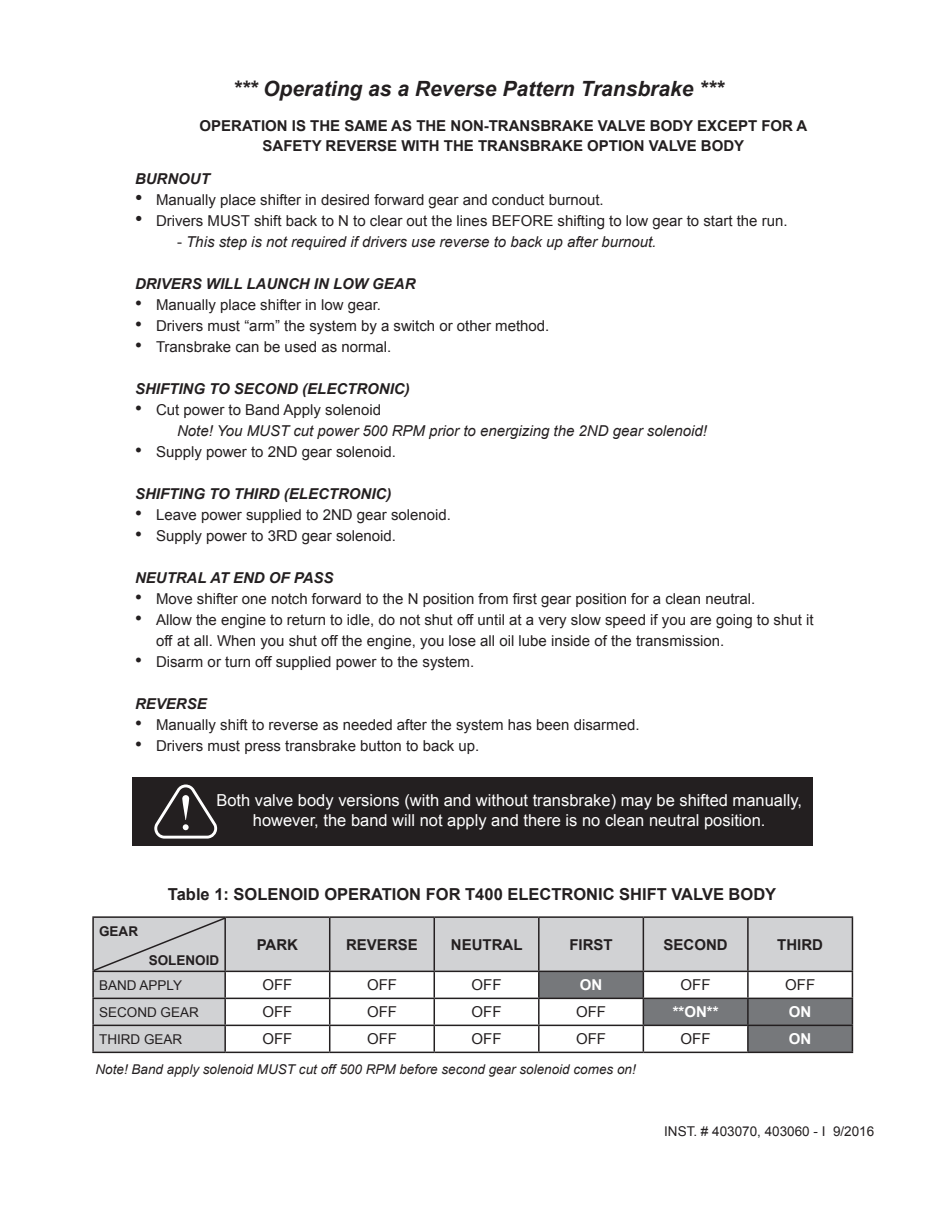
<style>
.page{position:relative;width:945px;height:1215px;background:#fff}
.page>*{position:absolute;margin:0;border:0;box-sizing:border-box;transform-origin:0 0}
.t1{font:italic 700 21px "Arial";color:#231f20}
.t2{font:16.5px/19.8px "Arial";color:#fff;text-align:center}
.t3{font:700 16.5px "Arial";color:#231f20}
.t4{font:15px/21px "Arial";color:#231f20}
.t5{font:italic 15px/21px "Arial";color:#231f20}
.t6{font:700 15px/19.5px "Arial";color:#231f20;text-align:center}
.t7{font:italic 700 15px "Arial";color:#231f20}
.t8{font:700 15px "Arial";color:#fff}
.t9{font:italic 13.5px "Arial";color:#231f20}
.t10{font:13.5px "Arial";color:#231f20}
.t11{font:700 13.5px "Arial";color:#231f20}
.s1{font-size:21px}
.s2{font-style:normal}
.s3{font-size:19.5px}
.s4{font-style:normal;font-size:19.5px}
</style>
<div class="page">
<svg style="left:94px;top:918px;width:758px;height:134px;fill:#d1d2d4"></svg>
<hr style="left:225px;top:916px;width:105px;height:2px;background:#231f20">
<hr style="left:330px;top:916px;width:104px;height:2px;background:#231f20">
<hr style="left:329px;top:918px;width:1px;height:53px;background:#231f20">
<hr style="left:434px;top:916px;width:105px;height:2px;background:#231f20">
<hr style="left:434px;top:918px;width:1px;height:53px;background:#231f20">
<hr style="left:539px;top:916px;width:104px;height:2px;background:#231f20">
<hr style="left:538px;top:918px;width:2px;height:53px;background:#231f20">
<hr style="left:643px;top:916px;width:105px;height:2px;background:#231f20">
<hr style="left:643px;top:918px;width:1px;height:53px;background:#231f20">
<hr style="left:748px;top:916px;width:105px;height:2px;background:#231f20">
<hr style="left:747px;top:918px;width:2px;height:53px;background:#231f20">
<hr style="left:852px;top:918px;width:1px;height:53px;background:#231f20">
<hr style="left:225px;top:971px;width:105px;height:1px;background:#231f20">
<hr style="left:224px;top:972px;width:2px;height:26px;background:#231f20">
<hr style="left:330px;top:971px;width:104px;height:1px;background:#231f20">
<hr style="left:434px;top:971px;width:105px;height:1px;background:#231f20">
<hr style="left:538px;top:972px;width:2px;height:26px;background:#231f20">
<hr style="left:92px;top:998px;width:133px;height:1px;background:#231f20">
<hr style="left:225px;top:998px;width:105px;height:1px;background:#231f20">
<hr style="left:224px;top:999px;width:2px;height:26px;background:#231f20">
<hr style="left:330px;top:998px;width:104px;height:1px;background:#231f20">
<hr style="left:434px;top:998px;width:105px;height:1px;background:#231f20">
<hr style="left:538px;top:999px;width:2px;height:26px;background:#231f20">
<hr style="left:92px;top:1025px;width:133px;height:1px;background:#231f20">
<hr style="left:225px;top:1025px;width:105px;height:1px;background:#231f20">
<hr style="left:224px;top:1026px;width:2px;height:26px;background:#231f20">
<hr style="left:330px;top:1025px;width:104px;height:1px;background:#231f20">
<svg style="left:329px;top:972px;width:1px;height:80px"></svg>
<hr style="left:434px;top:1025px;width:105px;height:1px;background:#231f20">
<svg style="left:434px;top:972px;width:1px;height:80px"></svg>
<hr style="left:538px;top:1026px;width:2px;height:26px;background:#231f20">
<svg style="left:539px;top:971px;width:314px;height:81px"></svg>
<hr style="left:92px;top:1052px;width:133px;height:1px;background:#231f20">
<hr style="left:225px;top:1052px;width:105px;height:1px;background:#231f20">
<hr style="left:330px;top:1052px;width:104px;height:1px;background:#231f20">
<hr style="left:434px;top:1052px;width:105px;height:1px;background:#231f20">
<hr style="left:539px;top:1052px;width:104px;height:1px;background:#231f20">
<hr style="left:643px;top:1052px;width:105px;height:1px;background:#231f20">
<hr style="left:748px;top:1052px;width:105px;height:1px;background:#231f20">
<hr style="left:92px;top:972px;width:2px;height:26px;background:#231f20">
<hr style="left:92px;top:999px;width:2px;height:26px;background:#231f20">
<hr style="left:92px;top:1026px;width:2px;height:26px;background:#231f20">
<svg style="left:92px;top:916px;width:135px;height:56px;background:#bfc0c2"></svg>
<div style="left:132px;top:777px;width:681px;height:68px;background:#231f20"></div>
<svg style="left:154px;top:784px;width:64px;height:55px"></svg>
<h1 class="t1" style="left:233px;top:75px;width:492px">*** Operating as a Reverse Pattern Transbrake ***</h1>
<p class="t6" style="left:200px;top:117px;width:609px">OPERATION IS THE SAME AS THE NON-TRANSBRAKE VALVE BODY EXCEPT FOR A<br>SAFETY REVERSE WITH THE TRANSBRAKE OPTION VALVE BODY</p>
<p class="t7" style="left:135px;top:169px;width:76px">BURNOUT</p>
<p class="t4" style="left:135px;top:189px;width:470px"><span class="s1">•</span> Manually place shifter in desired forward gear and conduct burnout.</p>
<p class="t4" style="left:135px;top:210px;width:654px"><span class="s1">•</span> Drivers MUST shift back to N to clear out the lines BEFORE shifting to low gear to start the run.</p>
<p class="t5" style="left:177px;top:231px;width:481px"><span class="s2">-</span> This step is not required if drivers use reverse to back up after burnout.</p>
<p class="t7" style="left:135px;top:274px;width:282px">DRIVERS WILL LAUNCH IN LOW GEAR</p>
<p class="t4" style="left:135px;top:294px;width:248px"><span class="s3">•</span> Manually place shifter in low gear.</p>
<p class="t4" style="left:135px;top:315px;width:416px"><span class="s3">•</span> Drivers must “arm” the system by a switch or other method.</p>
<p class="t4" style="left:135px;top:337px;width:258px"><span class="s3">•</span> Transbrake can be used as normal.</p>
<p class="t7" style="left:135px;top:379px;width:276px">SHIFTING TO SECOND (ELECTRONIC)</p>
<p class="t5" style="left:177px;top:400px;width:531px;text-indent:-42px"><span class="s4">•</span> <span class="s2">Cut power to Band Apply solenoid<br></span>Note! You MUST cut power 500 RPM prior to energizing the 2ND gear solenoid!</p>
<p class="t4" style="left:135px;top:442px;width:263px"><span class="s3">•</span> Supply power to 2ND gear solenoid.</p>
<p class="t7" style="left:135px;top:484px;width:258px">SHIFTING TO THIRD (ELECTRONIC)</p>
<p class="t4" style="left:135px;top:505px;width:318px"><span class="s3">•</span> Leave power supplied to 2ND gear solenoid.</p>
<p class="t4" style="left:135px;top:526px;width:263px"><span class="s3">•</span> Supply power to 3RD gear solenoid.</p>
<p class="t7" style="left:135px;top:568px;width:200px">NEUTRAL AT END OF PASS</p>
<p class="t4" style="left:135px;top:589px;width:622px"><span class="s3">•</span> Move shifter one notch forward to the N position from first gear position for a clean neutral.</p>
<p class="t4" style="left:156px;top:610px;width:659px;text-indent:-21px"><span class="s3">•</span> Allow the engine to return to idle, do not shut off until at a very slow speed if you are going to shut it off at all. When you shut off the engine, you lose all oil lube inside of the transmission.</p>
<p class="t4" style="left:135px;top:652px;width:341px"><span class="s3">•</span> Disarm or turn off supplied power to the system.</p>
<p class="t7" style="left:135px;top:694px;width:73px">REVERSE</p>
<p class="t4" style="left:135px;top:715px;width:506px"><span class="s3">•</span> Manually shift to reverse as needed after the system has been disarmed.</p>
<p class="t4" style="left:135px;top:736px;width:346px"><span class="s3">•</span> Drivers must press transbrake button to back up.</p>
<p class="t2" style="left:216px;top:790px;width:587px">Both valve body versions (with and without transbrake) may be shifted manually, however, the band will not apply and there is no clean neutral position.</p>
<p class="t11" style="left:99px;top:922px;width:41px">GEAR</p>
<p class="t3" style="left:168px;top:884px;width:610px">Table 1: SOLENOID OPERATION FOR T400 ELECTRONIC SHIFT VALVE BODY</p>
<p class="t11" style="left:149px;top:952px;width:72px">SOLENOID</p>
<p class="t6" style="left:257px;top:935px;width:43px">PARK</p>
<p class="t6" style="left:346px;top:935px;width:73px">REVERSE</p>
<p class="t6" style="left:451px;top:935px;width:73px">NEUTRAL</p>
<p class="t6" style="left:569px;top:935px;width:45px">FIRST</p>
<p class="t6" style="left:664px;top:935px;width:66px">SECOND</p>
<p class="t6" style="left:777px;top:935px;width:47px">THIRD</p>
<p class="t10" style="left:99px;top:976px;width:85px">BAND APPLY</p>
<p class="t4" style="left:262px;top:975px;width:31px">OFF</p>
<p class="t4" style="left:367px;top:975px;width:32px">OFF</p>
<p class="t4" style="left:472px;top:975px;width:31px">OFF</p>
<p class="t8" style="left:580px;top:975px;width:24px">ON</p>
<p class="t4" style="left:681px;top:975px;width:31px">OFF</p>
<p class="t4" style="left:785px;top:975px;width:32px">OFF</p>
<p class="t10" style="left:99px;top:1003px;width:101px">SECOND GEAR</p>
<p class="t4" style="left:262px;top:1002px;width:31px">OFF</p>
<p class="t4" style="left:367px;top:1002px;width:31px">OFF</p>
<p class="t4" style="left:472px;top:1002px;width:32px">OFF</p>
<p class="t4" style="left:576px;top:1002px;width:31px">OFF</p>
<p class="t8" style="left:673px;top:1002px;width:47px">**ON**</p>
<p class="t8" style="left:789px;top:1002px;width:24px">ON</p>
<p class="t10" style="left:99px;top:1030px;width:85px">THIRD GEAR</p>
<p class="t4" style="left:262px;top:1029px;width:31px">OFF</p>
<p class="t4" style="left:367px;top:1029px;width:32px">OFF</p>
<p class="t4" style="left:472px;top:1029px;width:31px">OFF</p>
<p class="t4" style="left:576px;top:1029px;width:31px">OFF</p>
<p class="t4" style="left:681px;top:1029px;width:31px">OFF</p>
<p class="t8" style="left:789px;top:1029px;width:24px">ON</p>
<p class="t9" style="left:96px;top:1061px;width:542px">Note! Band apply solenoid MUST cut off 500 RPM before second gear solenoid comes on!</p>
<p class="t10" style="left:664px;top:1122px;width:212px">INST. # 403070, 403060 - I 9/2016</p>
</div>
